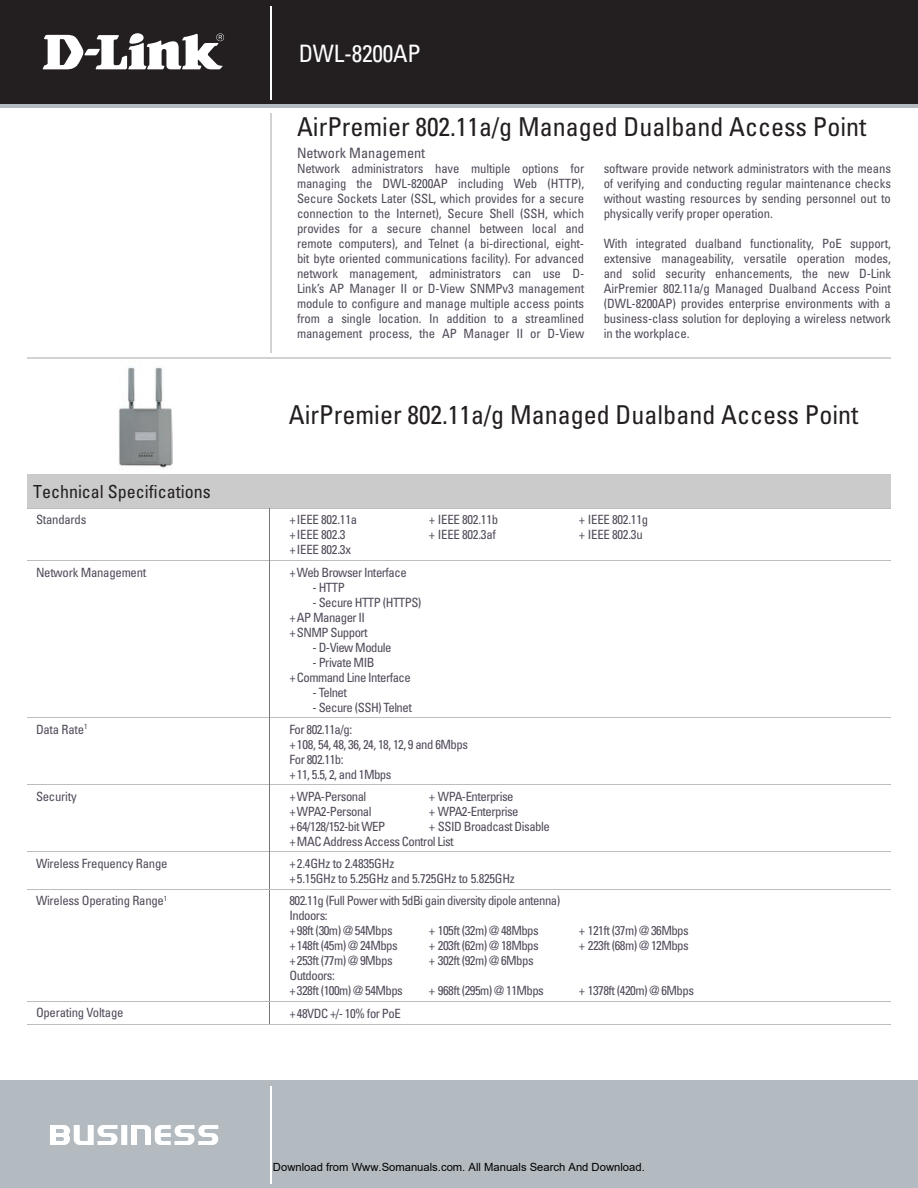
<style>
.page{position:relative;width:918px;height:1188px;background:#fff}
.page>*{position:absolute;margin:0;border:0;box-sizing:border-box;transform-origin:0 0}
.t1{font:condensed 26.1px "Univers";color:#231f20}
.t2{font:condensed 24px "Univers";letter-spacing:-.01em;color:#fff}
.t3{font:condensed 18px "Univers";color:#231f20}
.t4{font:condensed 14.25px "Univers";color:#514a59}
.t5{font:condensed 12.75px/15px "Univers";letter-spacing:-.04em;color:#514a59}
.t6{font:condensed 12.75px/15px "Univers";letter-spacing:-.02em;color:#514a59}
.t7{font:11.25px "Arial";color:#000}
</style>
<div class="page">
<div style="left:0;top:0;width:918px;height:108px;background:linear-gradient(to right,#b3bbc0,#b3bbc0)"></div>
<div style="left:0;top:0;width:918px;height:103px;background:#231f20"></div>
<div style="left:0;top:1080px;width:918px;height:108px;background:#b3bbc0"></div>
<hr style="left:270px;top:6px;width:1px;height:93px;background:#fff">
<hr style="left:270px;top:1086px;width:1px;height:98px;background:#fff">
<svg style="left:50px;top:1125px;width:168px;height:20px"></svg>
<svg style="left:43px;top:33px;width:181px;height:36px"></svg>
<hr style="left:270px;top:114px;width:2px;height:239px;background:#d1d2d4">
<div style="left:27px;top:474px;width:864px;height:34px;background:#cbcbcc"></div>
<hr style="left:27px;top:508px;width:243px;height:1px;background:#bebcbe">
<hr style="left:270px;top:508px;width:621px;height:1px;background:#bebcbe">
<hr style="left:27px;top:560px;width:243px;height:1px;background:#bebcbe">
<hr style="left:270px;top:560px;width:621px;height:1px;background:#bebcbe">
<hr style="left:27px;top:717px;width:243px;height:1px;background:#bebcbe">
<hr style="left:270px;top:717px;width:621px;height:1px;background:#bebcbe">
<hr style="left:27px;top:784px;width:243px;height:1px;background:#bebcbe">
<hr style="left:270px;top:784px;width:621px;height:1px;background:#bebcbe">
<hr style="left:27px;top:851px;width:243px;height:1px;background:#bebcbe">
<hr style="left:270px;top:851px;width:621px;height:1px;background:#bebcbe">
<hr style="left:270px;top:509px;width:1px;height:51px;background:#74787d">
<hr style="left:270px;top:560px;width:1px;height:158px;background:#74787d">
<hr style="left:270px;top:718px;width:1px;height:67px;background:#74787d">
<hr style="left:270px;top:785px;width:1px;height:67px;background:#74787d">
<hr style="left:270px;top:852px;width:1px;height:37px;background:#74787d">
<hr style="left:270px;top:889px;width:1px;height:112px;background:#74787d">
<hr style="left:27px;top:1001px;width:243px;height:1px;background:#bebcbe">
<hr style="left:270px;top:1001px;width:621px;height:1px;background:#bebcbe">
<hr style="left:27px;top:1024px;width:243px;height:1px;background:#bebcbe">
<hr style="left:270px;top:1024px;width:621px;height:1px;background:#bebcbe">
<hr style="left:27px;top:889px;width:243px;height:1px;background:#bebcbe">
<hr style="left:270px;top:889px;width:621px;height:1px;background:#bebcbe">
<hr style="left:27px;top:357px;width:864px;height:2px;background:#d1d2d4">
<img style="left:119px;top:366px;width:54px;height:102px">
<h2 class="t2" style="left:299px;top:38px;width:123px">DWL-8200AP</h2>
<h1 class="t1" style="left:297px;top:110px;width:571px">AirPremier 802.11a/g Managed Dualband Access Point</h1>
<p class="t4" style="left:297px;top:144px;width:130px">Network Management</p>
<p class="t5" style="left:297px;top:161px;width:289px;text-align:justify">Network administrators have multiple options for managing the DWL-8200AP including Web (HTTP), Secure Sockets Later (SSL, which provides for a secure connection to the Internet), Secure Shell (SSH, which provides for a secure channel between local and remote computers), and Telnet (a bi-directional, eight&shy;bit byte oriented communications facility). For advanced network management, administrators can use D-Link’s AP Manager II or D-View SNMPv3 management module to configure and manage multiple access points from a single location. In addition to a streamlined management process, the AP Manager II or D-View</p>
<p class="t5" style="left:604px;top:160px;width:289px;text-align:justify">software provide network administrators with the means of verifying and conducting regular maintenance checks without wasting resources by sending personnel out to physically verify proper operation.</p>
<p class="t5" style="left:604px;top:235px;width:289px;text-align:justify">With integrated dualband functionality, PoE support, extensive manageability, versatile operation modes, and solid security enhancements, the new D-Link AirPremier 802.11a/g Managed Dualband Access Point (DWL-8200AP) provides enterprise environments with a business-class solution for deploying a wireless network in the workplace.</p>
<h1 class="t1" style="left:289px;top:398px;width:571px">AirPremier 802.11a/g Managed Dualband Access Point</h1>
<h3 class="t3" style="left:33px;top:481px;width:179px">Technical Specifications</h3>
<p class="t6" style="left:36px;top:512px;width:52px">Standards</p>
<p class="t6" style="left:289px;top:512px;width:69px">+ IEEE 802.11a</p>
<p class="t6" style="left:429px;top:512px;width:71px">+ IEEE 802.11b</p>
<p class="t6" style="left:579px;top:512px;width:71px">+ IEEE 802.11g</p>
<p class="t5" style="left:289px;top:527px;width:58px">+ IEEE 802.3</p>
<p class="t6" style="left:429px;top:527px;width:69px">+ IEEE 802.3af</p>
<p class="t6" style="left:579px;top:527px;width:65px">+ IEEE 802.3u</p>
<p class="t6" style="left:289px;top:542px;width:63px">+ IEEE 802.3x</p>
<p class="t6" style="left:36px;top:564px;width:112px">Network Management</p>
<p class="t5" style="left:289px;top:564px;width:119px">+ Web Browser Interface</p>
<p class="t5" style="left:313px;top:579px;width:34px">- HTTP</p>
<p class="t5" style="left:289px;top:594px;width:134px;text-indent:23px">- Secure HTTP (HTTPS) + AP Manager II<br>+ SNMP Support</p>
<p class="t5" style="left:313px;top:639px;width:81px">- D-View Module</p>
<p class="t5" style="left:289px;top:654px;width:123px;text-indent:23px">- Private MIB<br>+ Command Line Interface</p>
<p class="t5" style="left:313px;top:684px;width:36px">- Telnet</p>
<p class="t5" style="left:313px;top:699px;width:101px">- Secure (SSH) Telnet</p>
<p class="t6" style="left:36px;top:721px;width:53px">Data Rate<sup>1</sup></p>
<p class="t5" style="left:289px;top:721px;width:180px">For 802.11a/g:<br>+ 108, 54, 48, 36, 24, 18, 12, 9 and 6Mbps<br>For 802.11b:<br>+ 11, 5.5, 2, and 1Mbps</p>
<p class="t6" style="left:36px;top:789px;width:42px">Security</p>
<p class="t5" style="left:289px;top:789px;width:79px">+ WPA-Personal</p>
<p class="t5" style="left:429px;top:789px;width:86px">+ WPA-Enterprise</p>
<p class="t5" style="left:289px;top:804px;width:84px">+ WPA2-Personal</p>
<p class="t5" style="left:429px;top:804px;width:91px">+ WPA2-Enterprise</p>
<p class="t5" style="left:289px;top:819px;width:97px">+ 64/128/152-bit WEP</p>
<p class="t5" style="left:289px;top:819px;width:262px;text-indent:139px">+ SSID Broadcast Disable + MAC Address Access Control List</p>
<p class="t6" style="left:36px;top:856px;width:133px">Wireless Frequency Range</p>
<p class="t6" style="left:289px;top:856px;width:227px">+ 2.4GHz to 2.4835GHz<br>+ 5.15GHz to 5.25GHz and 5.725GHz to 5.825GHz</p>
<p class="t6" style="left:36px;top:893px;width:133px">Wireless Operating Range<sup>1</sup></p>
<p class="t5" style="left:289px;top:893px;width:272px">802.11g (Full Power with 5dBi gain diversity dipole antenna)<br>Indoors:<br>+ 98ft (30m) @ 54Mbps</p>
<p class="t5" style="left:429px;top:923px;width:111px">+ 105ft (32m) @ 48Mbps</p>
<p class="t5" style="left:579px;top:923px;width:111px">+ 121ft (37m) @ 36Mbps</p>
<p class="t5" style="left:289px;top:938px;width:110px">+ 148ft (45m) @ 24Mbps</p>
<p class="t5" style="left:429px;top:938px;width:111px">+ 203ft (62m) @ 18Mbps</p>
<p class="t5" style="left:579px;top:938px;width:111px">+ 223ft (68m) @ 12Mbps</p>
<p class="t5" style="left:289px;top:953px;width:105px">+ 253ft (77m) @ 9Mbps</p>
<p class="t5" style="left:429px;top:953px;width:106px">+ 302ft (92m) @ 6Mbps</p>
<p class="t5" style="left:289px;top:968px;width:115px">Outdoors:<br>+ 328ft (100m) @ 54Mbps</p>
<p class="t5" style="left:429px;top:983px;width:117px">+ 968ft (295m) @ 11Mbps</p>
<p class="t5" style="left:579px;top:983px;width:117px">+ 1378ft (420m) @ 6Mbps</p>
<p class="t6" style="left:36px;top:1005px;width:89px">Operating Voltage</p>
<p class="t5" style="left:289px;top:1005px;width:113px">+ 48VDC +/- 10% for PoE</p>
<p class="t7" style="left:273px;top:1160px;width:373px">Download from Www.Somanuals.com. All Manuals Search And Download.</p>
</div>
